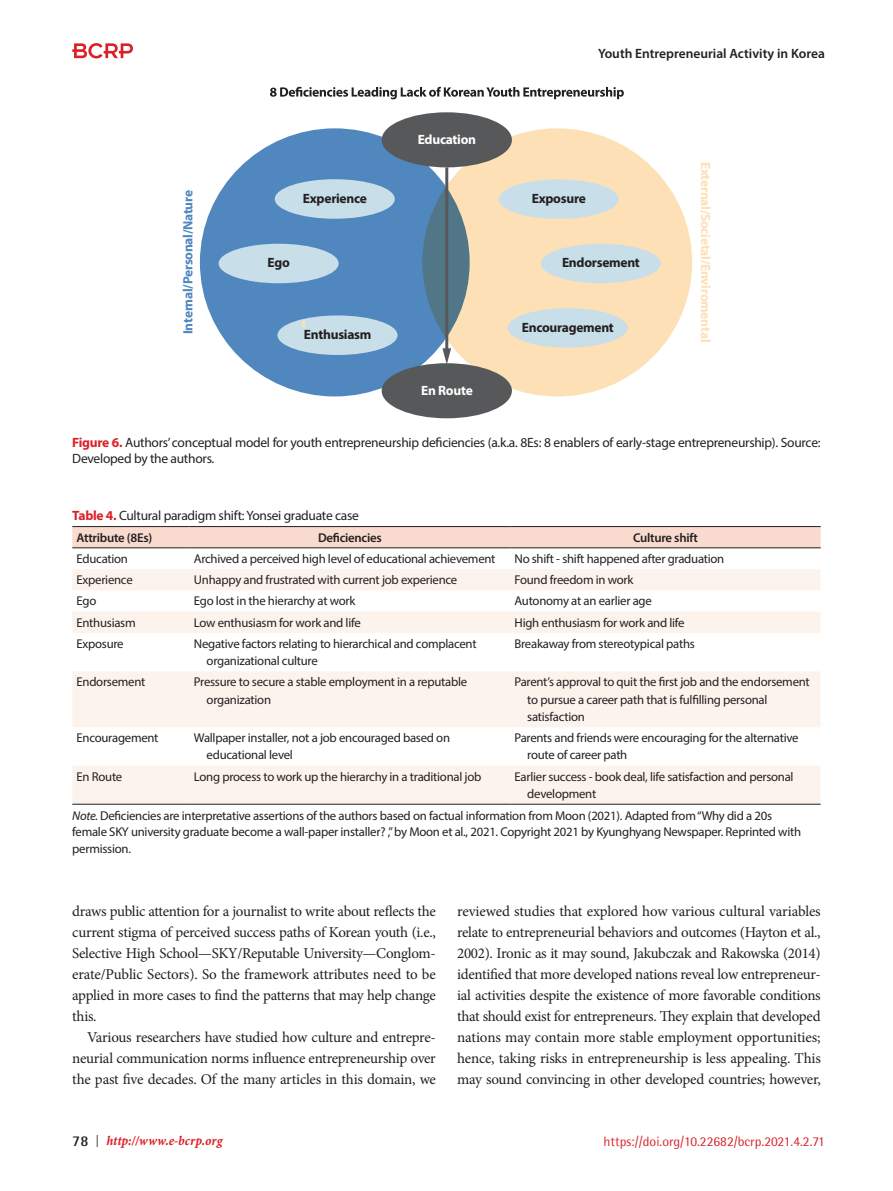
<style>
.page{position:relative;width:893px;height:1191px;background:#fff}
.page>*{position:absolute;margin:0;border:0;box-sizing:border-box;transform-origin:0 0}
.main_text_2st_more_i{font:15px/21px "Minion Pro";letter-spacing:-.02em;color:#231f20;text-align:justify}
.본문내용_첫문단__10pt{font:13.5px/16.2px "Myriad Pro";letter-spacing:-.02em;color:#231f20}
.t1{font:700 13.5px "Myriad Pro";letter-spacing:-.02em;color:#231f20}
.t2{font:13.5px "Rotis Semi Sans Std";color:#da2128}
.t3{font:600 13.5px "Myriad Pro";color:#231f20}
.t4{font:700 13.5px "Myriad Pro";letter-spacing:-.02em;color:#fee0b6}
.t5{font:13.5px "Minion Pro Bold Cn It Capt";color:#da2128}
.t6{font:700 13.5px "Myriad Pro";letter-spacing:-.02em;color:#5187bf}
.t7{font:700 13.5px "Myriad Pro";letter-spacing:-.02em;color:#fff}
.table_main_text_cent{font:12.75px/17.2px "Myriad Pro";letter-spacing:-.02em;color:#231f20}
.table_footnote{font:12.75px/16.5px "Myriad Pro";letter-spacing:-.02em;color:#231f20}
.table_main_text_cent-2{font:600 12.75px "Myriad Pro";letter-spacing:-.02em;color:#231f20}
.s1{font-weight:700;color:#da2128}
.s2{font-style:italic}
.s3{font-family:"Rotis Semi Sans Std";font-weight:700;font-size:15px;color:#231f20}
.s4{font-family:"Minion Pro";font-size:12px;color:#231f20}
</style>
<div class="page">
<svg style="left:72px;top:43px;width:61px;height:15px"></svg>
<div style="left:422px;top:128px;width:270px;height:268px;background:#fee0b6;border-radius:50%"></div>
<div style="left:200px;top:128px;width:270px;height:268px;background:#5187bf;border-radius:50%"></div>
<div style="left:541px;top:244px;width:120px;height:39px;background:#c8dfe9;border-radius:50%"></div>
<div style="left:499px;top:179px;width:120px;height:40px;background:#c8dfe9;border-radius:50%"></div>
<div style="left:508px;top:308px;width:120px;height:39px;background:#c8dfe9;border-radius:50%"></div>
<div style="left:277px;top:315px;width:120px;height:40px;background:#c8dfe9;border-radius:50%"></div>
<div style="left:219px;top:244px;width:120px;height:39px;background:#c8dfe9;border-radius:50%"></div>
<div style="left:275px;top:179px;width:120px;height:40px;background:#c8dfe9;border-radius:50%"></div>
<div style="left:382px;top:112px;width:130px;height:55px;background:#57585a;border-radius:50%"></div>
<div style="left:382px;top:363px;width:130px;height:55px;background:#57585a;border-radius:50%"></div>
<hr style="left:445px;top:167px;width:3px;height:184px;background:#57585a">
<svg style="left:442px;top:348px;width:9px;height:16px"></svg>
<svg style="left:270px;top:87px;width:354px;height:12px"></svg>
<div style="left:72px;top:527px;width:749px;height:20px;background:#f8dbce"></div>
<svg style="left:72px;top:569px;width:749px;height:235px;fill:#fdf3ed"></svg>
<hr style="left:72px;top:526px;width:118px;height:1px;background:#231f20">
<hr style="left:190px;top:526px;width:320px;height:1px;background:#231f20">
<hr style="left:510px;top:526px;width:311px;height:1px;background:#231f20">
<hr style="left:72px;top:804px;width:118px;height:1px;background:#231f20">
<hr style="left:190px;top:804px;width:320px;height:1px;background:#231f20">
<hr style="left:510px;top:804px;width:311px;height:1px;background:#231f20">
<hr style="left:72px;top:547px;width:118px;height:1px;background:#231f20">
<hr style="left:190px;top:547px;width:320px;height:1px;background:#231f20">
<hr style="left:510px;top:547px;width:311px;height:1px;background:#231f20">
<p class="t6" style="left:179px;top:334px;width:145px;rotate:-90deg">Internal/Personal/Nature</p>
<p class="t1" style="left:303px;top:190px;width:65px">Experience</p>
<p class="t1" style="left:268px;top:254px;width:24px">Ego</p>
<p class="t4" style="left:301px;top:314px;width:6px">t</p>
<p class="t1" style="left:304px;top:326px;width:69px">Enthusiasm</p>
<p class="t7" style="left:418px;top:130px;width:60px">Education</p>
<p class="t7" style="left:421px;top:381px;width:53px">En Route</p>
<p class="t3" style="left:598px;top:45px;width:228px">Youth Entrepreneurial Activity in Korea</p>
<p class="t1" style="left:532px;top:190px;width:56px">Exposure</p>
<p class="t1" style="left:562px;top:254px;width:79px">Endorsement</p>
<p class="t1" style="left:522px;top:318px;width:94px">Encouragement</p>
<p class="t4" style="left:714px;top:162px;width:182px;rotate:90deg">External/Societal/Enviromental</p>
<p class="본문내용_첫문단__10pt" style="left:72px;top:434px;width:750px"><span class="s1">Figure 6.</span> Authors’ conceptual model for youth entrepreneurship deficiencies (a.k.a. 8Es: 8 enablers of early-stage entrepreneurship). Source:<br>Developed by the authors.</p>
<p class="본문내용_첫문단__10pt" style="left:72px;top:507px;width:288px"><span class="s1">Table 4.</span> Cultural paradigm shift: Yonsei graduate case</p>
<p class="table_main_text_cent-2" style="left:77px;top:529px;width:77px">Attribute (8Es)</p>
<p class="table_main_text_cent-2" style="left:318px;top:529px;width:65px">Deficiencies</p>
<p class="table_main_text_cent-2" style="left:633px;top:529px;width:66px">Culture shift</p>
<p class="table_main_text_cent" style="left:77px;top:549px;width:53px">Education</p>
<p class="table_main_text_cent" style="left:194px;top:549px;width:303px">Archived a perceived high level of educational achievement</p>
<p class="table_main_text_cent" style="left:514px;top:549px;width:211px">No shift - shift happened after graduation</p>
<p class="table_main_text_cent" style="left:77px;top:571px;width:58px">Experience</p>
<p class="table_main_text_cent" style="left:194px;top:571px;width:265px">Unhappy and frustrated with current job experience</p>
<p class="table_main_text_cent" style="left:514px;top:571px;width:120px">Found freedom in work</p>
<p class="table_main_text_cent" style="left:77px;top:592px;width:21px">Ego</p>
<p class="table_main_text_cent" style="left:194px;top:592px;width:163px">Ego lost in the hierarchy at work</p>
<p class="table_main_text_cent" style="left:514px;top:592px;width:139px">Autonomy at an earlier age</p>
<p class="table_main_text_cent" style="left:77px;top:613px;width:61px">Enthusiasm</p>
<p class="table_main_text_cent" style="left:194px;top:613px;width:168px">Low enthusiasm for work and life</p>
<p class="table_main_text_cent" style="left:514px;top:613px;width:172px">High enthusiasm for work and life</p>
<p class="table_main_text_cent" style="left:77px;top:634px;width:49px">Exposure</p>
<p class="table_main_text_cent" style="left:207px;top:634px;width:271px;text-indent:-13px">Negative factors relating to hierarchical and complacent organizational culture</p>
<p class="table_main_text_cent" style="left:514px;top:634px;width:182px">Breakaway from stereotypical paths</p>
<p class="table_main_text_cent" style="left:77px;top:673px;width:70px">Endorsement</p>
<p class="table_main_text_cent" style="left:207px;top:673px;width:262px;text-indent:-13px">Pressure to secure a stable employment in a reputable organization</p>
<p class="table_main_text_cent" style="left:527px;top:673px;width:284px;text-indent:-13px">Parent’s approval to quit the first job and the endorsement to pursue a career path that is fulfilling personal satisfaction</p>
<p class="table_main_text_cent" style="left:77px;top:729px;width:83px">Encouragement</p>
<p class="table_main_text_cent" style="left:207px;top:729px;width:245px;text-indent:-13px">Wallpaper installer, not a job encouraged based on educational level</p>
<p class="table_main_text_cent" style="left:527px;top:729px;width:273px;text-indent:-13px">Parents and friends were encouraging for the alternative route of career path</p>
<p class="table_main_text_cent" style="left:77px;top:767px;width:47px">En Route</p>
<p class="table_main_text_cent" style="left:194px;top:767px;width:289px">Long process to work up the hierarchy in a traditional job</p>
<p class="table_main_text_cent" style="left:527px;top:767px;width:268px;text-indent:-13px">Earlier success - book deal, life satisfaction and personal development</p>
<p class="table_footnote" style="left:72px;top:806px;width:730px"><span class="s2">Note.</span> Deficiencies are interpretative assertions of the authors based on factual information from Moon (2021). Adapted from “Why did a 20s female SKY university graduate become a wall-paper installer? ,” by Moon et al., 2021. Copyright 2021 by Kyunghyang Newspaper. Reprinted with permission.</p>
<p class="main_text_2st_more_i" style="left:72px;top:900px;width:365px">draws public attention for a journalist to write about reflects the current stigma of perceived success paths of Korean youth (i.e., Selective High School—SKY/Reputable University—Conglom&shy;erate/Public Sectors). So the framework attributes need to be applied in more cases to find the patterns that may help change this.</p>
<p class="main_text_2st_more_i" style="left:72px;top:1026px;width:365px;text-indent:15px">Various researchers have studied how culture and entrepre&shy;neurial communication norms influence entrepreneurship over the past five decades. Of the many articles in this domain, we</p>
<p class="main_text_2st_more_i" style="left:457px;top:900px;width:365px">reviewed studies that explored how various cultural variables relate to entrepreneurial behaviors and outcomes (Hayton et al., 2002). Ironic as it may sound, Jakubczak and Rakowska (2014) identified that more developed nations reveal low entrepreneur&shy;ial activities despite the existence of more favorable conditions that should exist for entrepreneurs. They explain that developed nations may contain more stable employment opportunities; hence, taking risks in entrepreneurship is less appealing. This may sound convincing in other developed countries; however,</p>
<p class="t5" style="left:72px;top:1132px;width:152px"><span class="s3">78</span> <span class="s4">|</span> http://www.e-bcrp.org</p>
<p class="t2" style="left:603px;top:1133px;width:223px">https://doi.org/10.22682/bcrp.2021.4.2.71</p>
</div>
